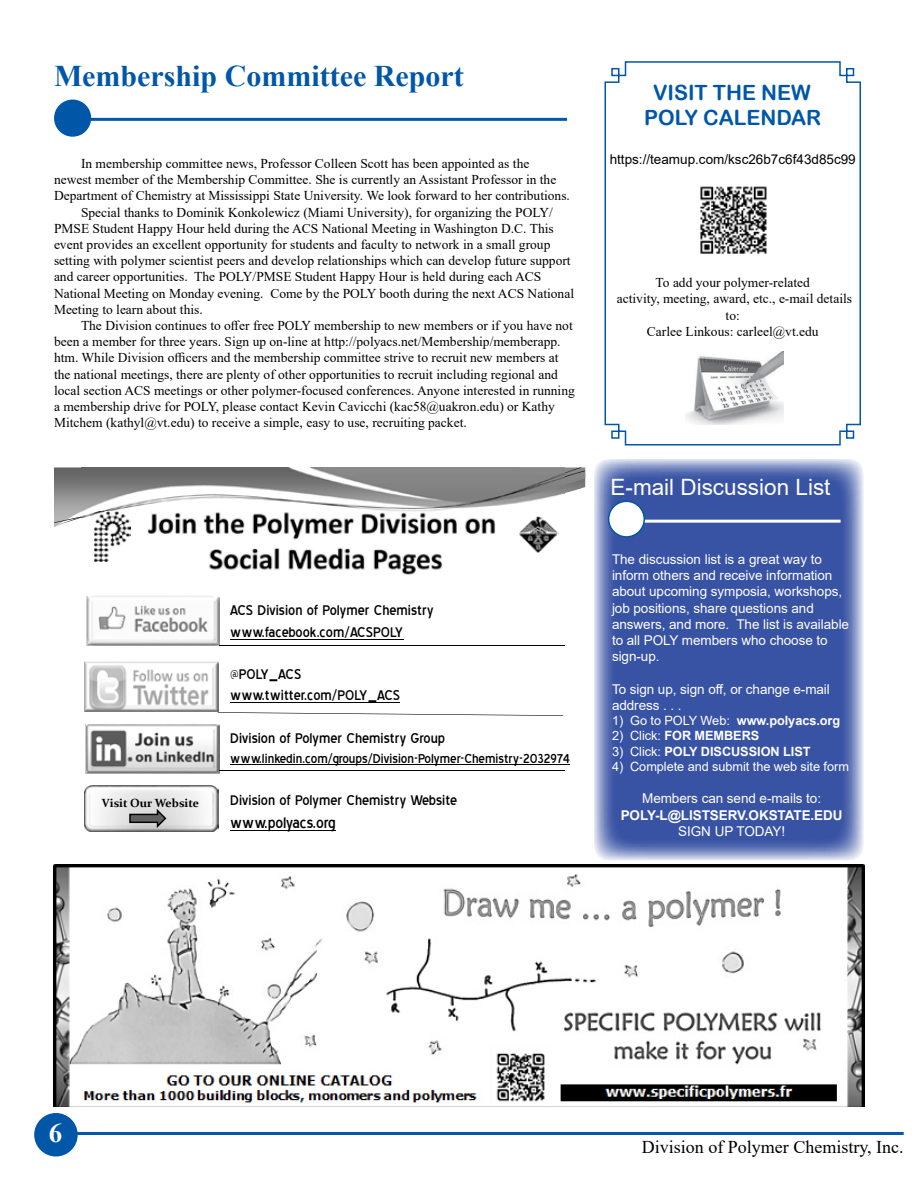
<style>
.page{position:relative;width:918px;height:1188px;background:#fff}
.page>*{position:absolute;margin:0;border:0;box-sizing:border-box;transform-origin:0 0}
.t1{font:700 30px "Times New Roman";color:#0057a8}
.t2{font:700 27px "Times New Roman";color:#fff}
.t3{font:22.5px "Arial";color:#fff}
.t4{font:21px/25.2px "Arial Rounded MT Bold";color:#0057a8;text-align:center}
.t5{font:19.2px "Blue Highway";color:#000}
.t6{font:18px "Times New Roman";color:#000}
.t7{font:17.7px/21.3px "Blue Highway";color:#000}
.t8{font:16.2px "Blue Highway";color:#000}
.t9{font:13.5px/16.2px "Times New Roman";color:#000;text-align:center}
.t10{font:13.5px/16.2px "Arial";letter-spacing:-.005em;color:#fff}
.t11{font:13.5px "Arial";color:#000}
.t12{font:700 13.5px "Arial";letter-spacing:-.005em;color:#fff}
.t13{font:700 12.75px "Arial";letter-spacing:-.005em;color:#fff}
.t14{font:12.75px "Arial";letter-spacing:-.005em;color:#fff}
.t15{font:700 11.85px "Constantia";color:#000}
.s1{font-weight:400}
</style>
<div class="page">
<hr style="left:56px;top:1132px;width:848px;height:3px;background:#0057a8">
<div style="left:35px;top:1114px;width:42px;height:42px;background:#0057a8;border-radius:50%"></div>
<div style="left:34px;top:1113px;width:44px;height:43px;border:2px solid #0057a8;border-radius:50%"></div>
<svg style="left:604px;top:61px;width:257px;height:385px"></svg>
<hr style="left:89px;top:118px;width:478px;height:3px;background:#0057a8">
<div style="left:55px;top:100px;width:35px;height:36px;background:#0057a8;border-radius:50%"></div>
<div style="left:54px;top:100px;width:37px;height:37px;border:2px solid #0057a8;border-radius:50%"></div>
<img style="left:54px;top:864px;width:810px;height:243px">
<img style="left:686px;top:351px;width:97px;height:73px">
<img style="left:84px;top:639px;width:486px;height:193px">
<img style="left:54px;top:471px;width:531px;height:52px">
<img style="left:81px;top:467px;width:484px;height:108px">
<hr style="left:230px;top:639px;width:173px;height:1px;background:#000">
<hr style="left:230px;top:703px;width:170px;height:1px;background:#000">
<hr style="left:230px;top:765px;width:340px;height:1px;background:#000">
<hr style="left:230px;top:830px;width:106px;height:1px;background:#000">
<img style="left:85px;top:662px;width:133px;height:50px">
<img style="left:86px;top:724px;width:133px;height:49px">
<img style="left:86px;top:596px;width:134px;height:49px">
<hr style="left:219px;top:645px;width:345px;height:1px;background:#000">
<svg style="left:218px;top:712px;width:345px;height:4px"></svg>
<hr style="left:219px;top:770px;width:345px;height:1px;background:#000">
<img style="left:519px;top:516px;width:39px;height:38px">
<img style="left:85px;top:786px;width:134px;height:45px">
<svg style="left:129px;top:809px;width:37px;height:19px"></svg>
<img style="left:95px;top:511px;width:35px;height:50px">
<svg style="left:595px;top:460px;width:268px;height:400px;background:#455ea9"></svg>
<div style="left:594px;top:459px;width:270px;height:401px;border:2px solid #0057a8;border-radius:14px"></div>
<hr style="left:625px;top:520px;width:216px;height:3px;background:#fff">
<div style="left:609px;top:501px;width:35px;height:36px;background:#fff;border-radius:50%"></div>
<div style="left:608px;top:501px;width:37px;height:37px;border:2px solid #0057a8;border-radius:50%"></div>
<h1 class="t1" style="left:54px;top:54px;width:411px">Membership Committee Report</h1>
<p class="t9" style="left:81px;top:155px;width:450px">In membership committee news, Professor Colleen Scott has been appointed as the</p>
<p class="t9" style="left:54px;top:171px;width:504px">newest member of the Membership Committee. She is currently an Assistant Professor in the</p>
<p class="t9" style="left:54px;top:187px;width:517px">Department of Chemistry at Mississippi State University. We look forward to her contributions.</p>
<p class="t9" style="left:81px;top:204px;width:473px">Special thanks to Dominik Konkolewicz (Miami University), for organizing the POLY/</p>
<p class="t9" style="left:54px;top:220px;width:501px">PMSE Student Happy Hour held during the ACS National Meeting in Washington D.C. This</p>
<p class="t9" style="left:54px;top:236px;width:498px">event provides an excellent opportunity for students and faculty to network in a small group</p>
<p class="t9" style="left:54px;top:252px;width:518px">setting with polymer scientist peers and develop relationships which can develop future support</p>
<p class="t9" style="left:54px;top:268px;width:489px">and career opportunities. The POLY/PMSE Student Happy Hour is held during each ACS</p>
<p class="t9" style="left:54px;top:285px;width:522px">National Meeting on Monday evening. Come by the POLY booth during the next ACS National</p>
<p class="t9" style="left:54px;top:301px;width:150px">Meeting to learn about this.</p>
<p class="t9" style="left:81px;top:317px;width:493px">The Division continues to offer free POLY membership to new members or if you have not</p>
<p class="t9" style="left:54px;top:333px;width:508px">been a member for three years. Sign up on-line at http://polyacs.net/Membership/memberapp.</p>
<p class="t9" style="left:54px;top:349px;width:506px">htm. While Division officers and the membership committee strive to recruit new members at</p>
<p class="t9" style="left:54px;top:366px;width:505px">the national meetings, there are plenty of other opportunities to recruit including regional and</p>
<p class="t9" style="left:54px;top:382px;width:522px">local section ACS meetings or other polymer-focused conferences. Anyone interested in running</p>
<p class="t9" style="left:54px;top:398px;width:502px">a membership drive for POLY, please contact Kevin Cavicchi (kac58@uakron.edu) or Kathy</p>
<p class="t9" style="left:54px;top:414px;width:414px">Mitchem (kathyl@vt.edu) to receive a simple, easy to use, recruiting packet.</p>
<p class="t15" style="left:102px;top:795px;width:99px">Visit Our Website</p>
<h3 class="t7" style="left:230px;top:600px;width:205px">ACS Division of Polymer Chemistry www.facebook.com/ACSPOLY</h3>
<h3 class="t7" style="left:230px;top:664px;width:172px">@POLY_ACS www.twitter.com/POLY_ACS</h3>
<h3 class="t7" style="left:230px;top:728px;width:216px">Division of Polymer Chemistry Group</h3>
<p class="t8" style="left:230px;top:751px;width:341px">www.linkedin.com/groups/Division-Polymer-Chemistry-2032974</p>
<h3 class="t7" style="left:230px;top:790px;width:229px">Division of Polymer Chemistry Website</h3>
<h3 class="t5" style="left:230px;top:814px;width:107px">www.polyacs.org</h3>
<h3 class="t4" style="left:644px;top:80px;width:179px">VISIT THE NEW<br>POLY CALENDAR</h3>
<p class="t11" style="left:610px;top:149px;width:248px">https://teamup.com/ksc26b7c6f43d85c99</p>
<p class="t9" style="left:617px;top:274px;width:237px">To add your polymer-related<br>activity, meeting, award, etc., e-mail details to:<br>Carlee Linkous: carleel@vt.edu</p>
<h3 class="t3" style="left:610px;top:471px;width:222px">E-mail Discussion List</h3>
<p class="t10" style="left:612px;top:551px;width:239px">The discussion list is a great way to inform others and receive information about upcoming symposia, workshops, job positions, share questions and answers, and more. The list is available to all POLY members who choose to sign-up.</p>
<p class="t10" style="left:612px;top:681px;width:219px">To sign up, sign off, or change e-mail address . . .</p>
<p class="t13" style="left:612px;top:712px;width:230px"><span class="s1">1) Go to POLY Web:</span> www.polyacs.org</p>
<p class="t13" style="left:612px;top:727px;width:149px"><span class="s1">2) Click:</span> FOR MEMBERS</p>
<p class="t13" style="left:612px;top:742px;width:200px"><span class="s1">3) Click:</span> POLY DISCUSSION LIST</p>
<p class="t14" style="left:612px;top:758px;width:238px">4) Complete and submit the web site form</p>
<p class="t10" style="left:642px;top:790px;width:180px">Members can send e-mails to:</p>
<p class="t12" style="left:621px;top:805px;width:223px">POLY-L@LISTSERV.OKSTATE.EDU</p>
<p class="t10" style="left:678px;top:823px;width:108px">SIGN UP TODAY!</p>
<h2 class="t2" style="left:49px;top:1113px;width:15px">6</h2>
<h3 class="t6" style="left:642px;top:1134px;width:263px">Division of Polymer Chemistry, Inc.</h3>
</div>
